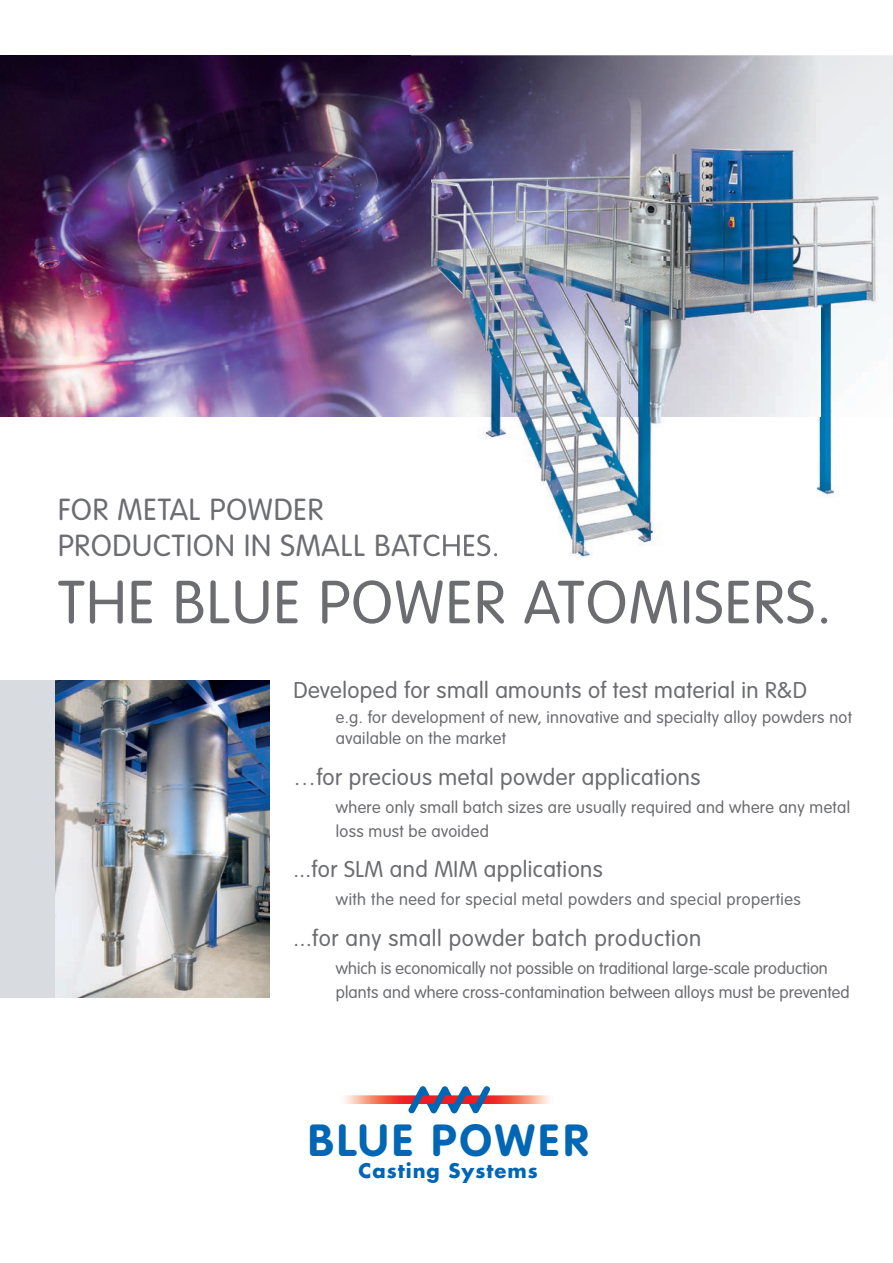
<style>
.page{position:relative;width:893px;height:1263px;background:#fff}
.page>*{position:absolute;margin:0;border:0;box-sizing:border-box;transform-origin:0 0}
.t1{font:300 59.7px "VAG Rounded";letter-spacing:.03em;color:#6c6d70}
.t2{font:700 44.25px "VAG Rounded";letter-spacing:.08em;color:#0166b3}
.t3{font:300 30px/36px "VAG Rounded";letter-spacing:.03em;color:#6c6d70}
.t4{font:300 22.5px "VAG Rounded";letter-spacing:.02em;color:#6c6d70}
.t5{font:700 19.65px "Futura";letter-spacing:.05em;color:#0166b3}
.t6{font:300 16.5px/21px "VAG Rounded";letter-spacing:.02em;color:#6c6d70}
.t7{font:300 16.5px/24px "VAG Rounded";color:#6c6d70}
</style>
<div class="page">
<div style="left:820px;top:55px;width:73px;height:230px;background:#eaecee"></div>
<img style="left:0;top:55px;width:410px;height:362px">
<img style="left:410px;top:55px;width:410px;height:52px">
<img style="left:410px;top:107px;width:21px;height:310px">
<img style="left:431px;top:417px;width:405px;height:141px">
<div style="left:820px;top:98px;width:68px;height:159px;background:#edf0f2"></div>
<img style="left:820px;top:257px;width:68px;height:160px">
<img style="left:431px;top:417px;width:356px;height:1px">
<img style="left:431px;top:98px;width:389px;height:319px">
<img style="left:431px;top:534px;width:66px;height:22px">
<img style="left:344px;top:1096px;width:206px;height:8px">
<svg style="left:407px;top:1086px;width:85px;height:28px"></svg>
<div style="left:0;top:680px;width:270px;height:317px;background:#d8dce0"></div>
<img style="left:56px;top:680px;width:214px;height:317px">
<h3 class="t3" style="left:58px;top:491px;width:443px">FOR METAL POWDER<br>PRODUCTION IN SMALL BATCHES.</h3>
<h1 class="t1" style="left:58px;top:568px;width:775px">THE BLUE POWER ATOMISERS.</h1>
<h3 class="t4" style="left:293px;top:677px;width:515px">Developed for small amounts of test material in R&amp;D</h3>
<p class="t6" style="left:336px;top:707px;width:518px">e.g. for development of new, innovative and specialty alloy powders not available on the market</p>
<h3 class="t4" style="left:293px;top:764px;width:409px">…for precious metal powder applications</h3>
<p class="t6" style="left:336px;top:795px;width:516px;line-height:24px">where only small batch sizes are usually required and where any metal loss must be avoided</p>
<h3 class="t4" style="left:293px;top:856px;width:311px">...for SLM and MIM applications</h3>
<p class="t6" style="left:336px;top:889px;width:466px">with the need for special metal powders and special properties</p>
<h3 class="t4" style="left:293px;top:925px;width:409px">...for any small powder batch production</h3>
<p class="t7" style="left:336px;top:956px;width:515px">which is economically not possible on traditional large-scale production plants and where cross-contamination between alloys must be prevented</p>
<h2 class="t2" style="left:308px;top:1114px;width:281px">BLUE POWER</h2>
<p class="t5" style="left:358px;top:1157px;width:181px">Casting Systems</p>
</div>
